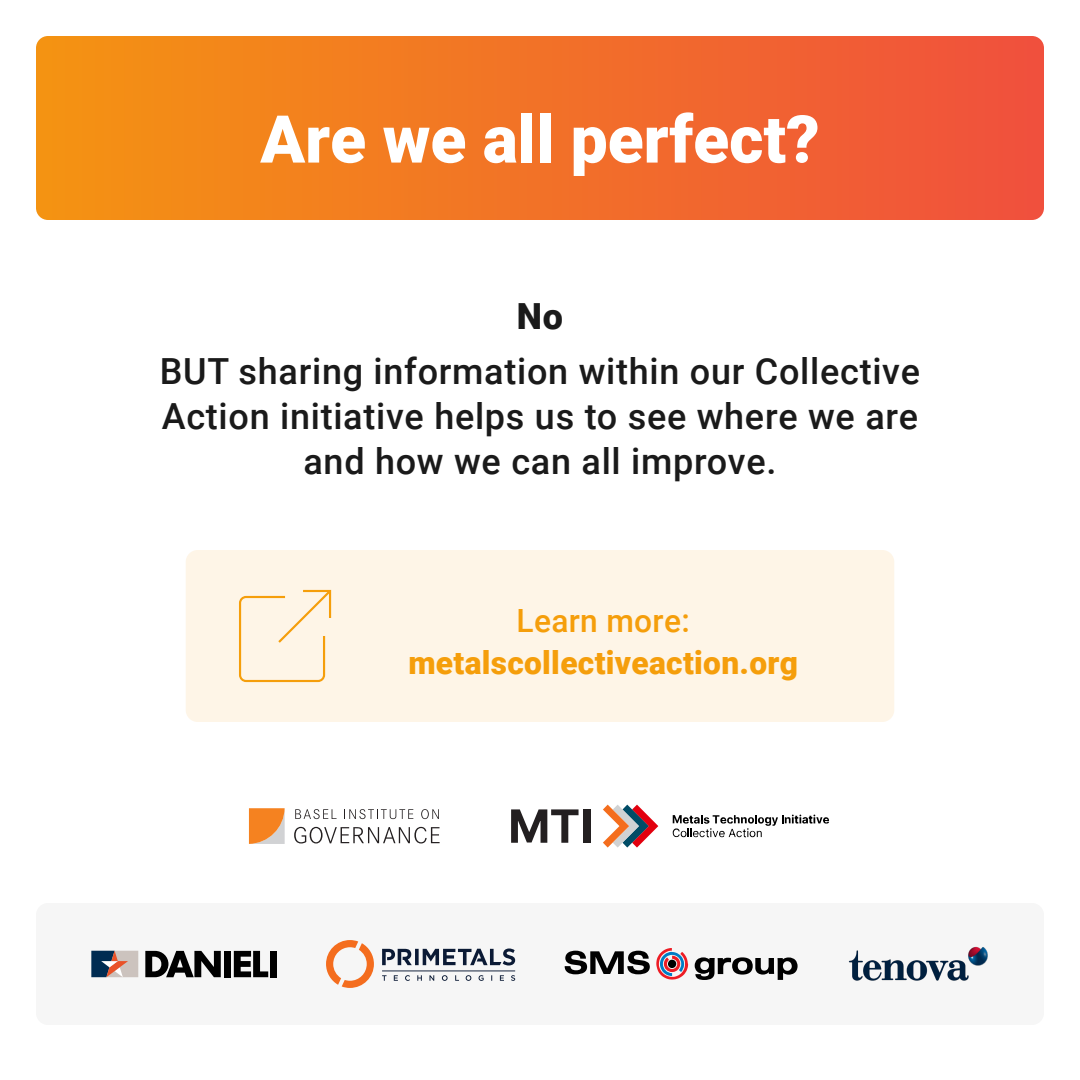
<style>
.page{position:relative;width:1080px;height:1080px;background:#fff}
.page>*{position:absolute;margin:0;border:0;box-sizing:border-box;transform-origin:0 0}
.t1{font:900 66px "Roboto";color:#fff}
.t2{font:500 36px/45px "Roboto";letter-spacing:.02em;color:#1a1a1a;text-align:center}
.t3{font:900 36px "Roboto";color:#1a1a1a}
.t4{font:900 32px "Roboto";letter-spacing:.01em;color:#f59e0b}
.t5{font:500 32px "Roboto";letter-spacing:.01em;color:#f59e0b}
</style>
<div class="page">
<img style="left:36px;top:36px;width:1008px;height:184px">
<div style="left:36px;top:903px;width:1008px;height:122px;background:#f6f6f6;border-radius:12px"></div>
<svg style="left:145px;top:951px;width:76px;height:26px"></svg>
<div style="left:224px;top:951px;width:7px;height:26px;background:#000"></div>
<svg style="left:234px;top:951px;width:34px;height:26px"></svg>
<div style="left:270px;top:951px;width:7px;height:26px;background:#000"></div>
<svg style="left:91px;top:951px;width:47px;height:26px"></svg>
<svg style="left:326px;top:940px;width:48px;height:48px"></svg>
<svg style="left:382px;top:948px;width:133px;height:33px"></svg>
<svg style="left:565px;top:951px;width:85px;height:23px"></svg>
<svg style="left:695px;top:957px;width:103px;height:23px"></svg>
<svg style="left:656px;top:948px;width:32px;height:32px"></svg>
<img style="left:848px;top:947px;width:140px;height:34px">
<svg style="left:249px;top:808px;width:36px;height:36px"></svg>
<svg style="left:295px;top:809px;width:42px;height:10px"></svg>
<svg style="left:349px;top:809px;width:64px;height:10px"></svg>
<svg style="left:421px;top:809px;width:18px;height:10px"></svg>
<svg style="left:294px;top:827px;width:146px;height:16px"></svg>
<svg style="left:603px;top:805px;width:55px;height:43px"></svg>
<svg style="left:511px;top:809px;width:68px;height:34px"></svg>
<div style="left:584px;top:809px;width:7px;height:34px;background:#231f20"></div>
<svg style="left:673px;top:815px;width:156px;height:22px"></svg>
<div style="left:186px;top:550px;width:708px;height:172px;background:#fef5e7;border-radius:12px"></div>
<svg style="left:239px;top:590px;width:92px;height:92px"></svg>
<p class="t1" style="left:260px;top:93px;width:561px">Are we all perfect?</p>
<p class="t3" style="left:517px;top:291px;width:48px">No</p>
<p class="t2" style="left:160px;top:347px;width:762px">BUT sharing information within our Collective<br>Action initiative helps us to see where we are and how we can all improve.</p>
<p class="t5" style="left:517px;top:598px;width:175px">Learn more:</p>
<p class="t4" style="left:408px;top:640px;width:391px">metalscollectiveaction.org</p>
</div>
